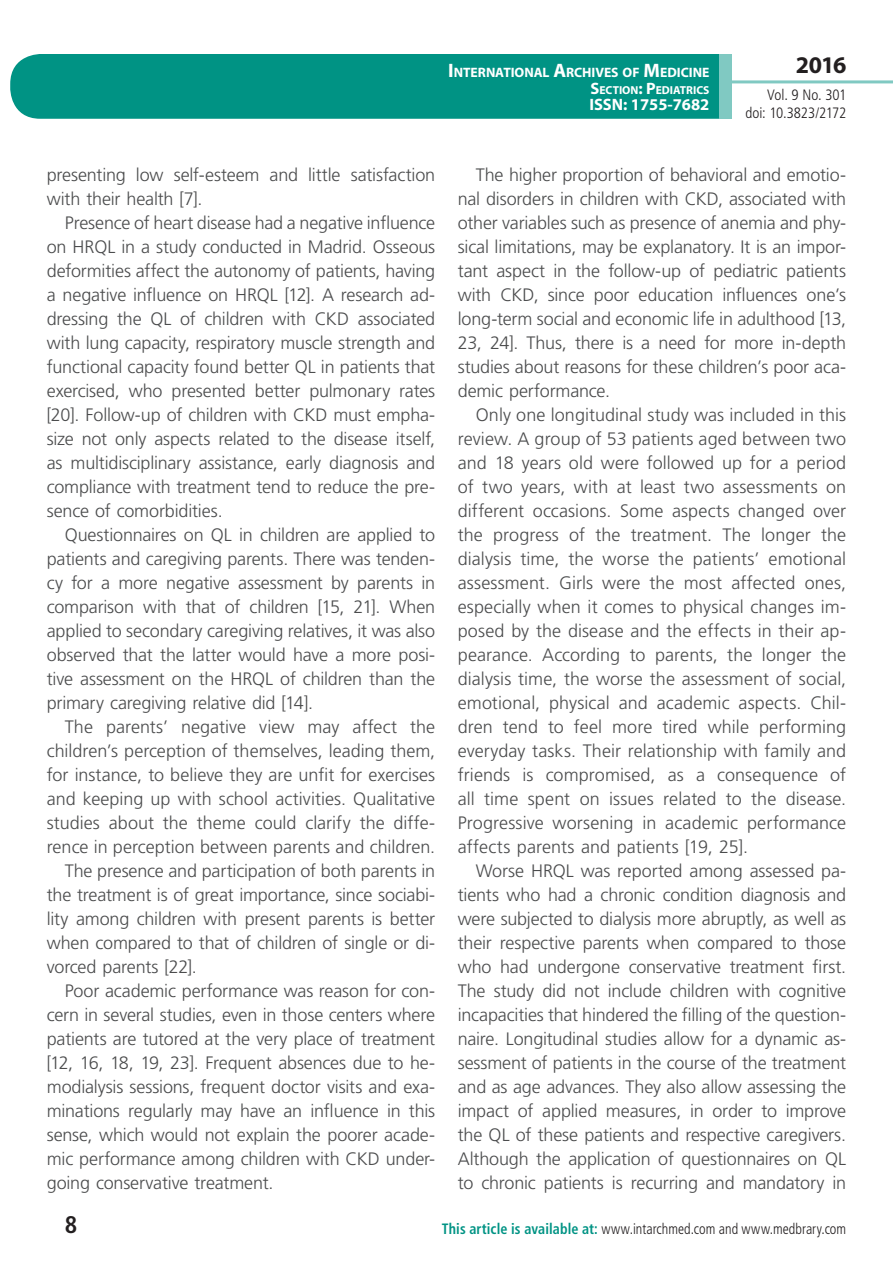
<style>
.page{position:relative;width:893px;height:1263px;background:#fff}
.page>*{position:absolute;margin:0;border:0;box-sizing:border-box;transform-origin:0 0}
.t1{font:700 24px "Myriad Pro";color:#231f20}
.t2{font:700 condensed 24px "Frutiger LT Std";color:#231f20}
.t3{font:300 18px/24px "Frutiger LT Std";letter-spacing:-.01em;color:#4b4c4d;text-align:justify}
.t4{font:700 16.5px "Myriad Pro";color:#fff}
.t5{font:300 condensed 15px "Frutiger LT Std";color:#231f20;scale:.94 1}
.t6{font:300 condensed 15px/18px "Frutiger LT Std";color:#231f20;text-align:right}
.t7{font:700 13.65px "Myriad Pro";letter-spacing:-.005em;color:#fff}
.t8{font:700 11.55px "Myriad Pro";color:#fff}
.s1{font-size:19.5px}
.s2{font-size:16.5px}
.s3{font-weight:700;color:#009384}
</style>
<div class="page">
<div style="left:10px;top:54px;width:775px;height:65px;background:#009384;border-radius:30px"></div>
<div style="left:732px;top:0;width:161px;height:157px;background:#fff"></div>
<hr style="left:730px;top:80px;width:163px;height:3px;background:#80c9c2">
<div style="left:719px;top:54px;width:13px;height:65px;background:#80c9c2"></div>
<p class="t7" style="left:448px;top:64px;width:263px"><span class="s1">I</span>NTERNATIONAL <span class="s1">A</span>RCHIVES OF <span class="s1">M</span>EDICINE</p>
<p class="t8" style="left:591px;top:82px;width:120px"><span class="s2">S</span>ECTION<span class="s2">: P</span>EDIATRICS</p>
<p class="t4" style="left:589px;top:94px;width:122px">ISSN: 1755-7682</p>
<h1 class="t1" style="left:796px;top:49px;width:52px">2016</h1>
<p class="t6" style="left:745px;top:86px;width:102px">Vol. 9 No. 301 doi: 10.3823/2172</p>
<p class="t3" style="left:47px;top:163px;width:390px">presenting low self-esteem and little satisfaction with their health [7].</p>
<p class="t3" style="left:47px;top:211px;width:390px;text-indent:18px">Presence of heart disease had a negative influence on HRQL in a study conducted in Madrid. Osseous deformities affect the autonomy of patients, having a negative influence on HRQL [12]. A research ad&shy;dressing the QL of children with CKD associated with lung capacity, respiratory muscle strength and functional capacity found better QL in patients that exercised, who presented better pulmonary rates [20]. Follow-up of children with CKD must empha&shy;size not only aspects related to the disease itself, as multidisciplinary assistance, early diagnosis and compliance with treatment tend to reduce the pre&shy;sence of comorbidities.</p>
<p class="t3" style="left:47px;top:523px;width:390px;text-indent:18px">Questionnaires on QL in children are applied to patients and caregiving parents. There was tenden&shy;cy for a more negative assessment by parents in comparison with that of children [15, 21]. When applied to secondary caregiving relatives, it was also observed that the latter would have a more posi&shy;tive assessment on the HRQL of children than the primary caregiving relative did [14].</p>
<p class="t3" style="left:65px;top:715px;width:372px">The parents’ negative view may affect the</p>
<p class="t3" style="left:47px;top:739px;width:390px">children’s perception of themselves, leading them,</p>
<p class="t3" style="left:47px;top:763px;width:390px">for instance, to believe they are unfit for exercises</p>
<p class="t3" style="left:47px;top:787px;width:390px">and keeping up with school activities. Qualitative</p>
<p class="t3" style="left:47px;top:811px;width:390px">studies about the theme could clarify the diffe-</p>
<p class="t3" style="left:47px;top:835px;width:390px">rence in perception between parents and children.</p>
<p class="t3" style="left:65px;top:859px;width:372px">The presence and participation of both parents in</p>
<p class="t3" style="left:47px;top:883px;width:390px">the treatment is of great importance, since sociabi-</p>
<p class="t3" style="left:47px;top:907px;width:390px">lity among children with present parents is better</p>
<p class="t3" style="left:47px;top:931px;width:390px">when compared to that of children of single or di-</p>
<p class="t3" style="left:47px;top:955px;width:152px">vorced parents [22].</p>
<p class="t3" style="left:65px;top:979px;width:372px">Poor academic performance was reason for con-</p>
<p class="t3" style="left:47px;top:1003px;width:390px">cern in several studies, even in those centers where</p>
<p class="t3" style="left:47px;top:1027px;width:390px">patients are tutored at the very place of treatment</p>
<p class="t3" style="left:47px;top:1051px;width:390px">[12, 16, 18, 19, 23]. Frequent absences due to he-</p>
<p class="t3" style="left:47px;top:1075px;width:390px">modialysis sessions, frequent doctor visits and exa-</p>
<p class="t3" style="left:47px;top:1099px;width:390px">minations regularly may have an influence in this</p>
<p class="t3" style="left:47px;top:1123px;width:390px">sense, which would not explain the poorer acade-</p>
<p class="t3" style="left:47px;top:1147px;width:390px">mic performance among children with CKD under-</p>
<p class="t3" style="left:47px;top:1171px;width:228px">going conservative treatment.</p>
<p class="t3" style="left:458px;top:163px;width:390px;text-indent:18px">The higher proportion of behavioral and emotio&shy;nal disorders in children with CKD, associated with other variables such as presence of anemia and phy&shy;sical limitations, may be explanatory. It is an impor&shy;tant aspect in the follow-up of pediatric patients with CKD, since poor education influences one’s long-term social and economic life in adulthood [13, 23, 24]. Thus, there is a need for more in-depth studies about reasons for these children’s poor aca&shy;demic performance.</p>
<p class="t3" style="left:458px;top:403px;width:390px;text-indent:18px">Only one longitudinal study was included in this review. A group of 53 patients aged between two and 18 years old were followed up for a period of two years, with at least two assessments on different occasions. Some aspects changed over the progress of the treatment. The longer the dialysis time, the worse the patients’ emotional assessment. Girls were the most affected ones, especially when it comes to physical changes im&shy;posed by the disease and the effects in their ap&shy;pearance. According to parents, the longer the dialysis time, the worse the assessment of social, emotional, physical and academic aspects. Chil&shy;dren tend to feel more tired while performing everyday tasks. Their relationship with family and friends is compromised, as a consequence of all time spent on issues related to the disease.<br>Progressive worsening in academic performance affects parents and patients [19, 25].</p>
<p class="t3" style="left:458px;top:859px;width:390px;text-indent:18px">Worse HRQL was reported among assessed pa&shy;tients who had a chronic condition diagnosis and were subjected to dialysis more abruptly, as well as their respective parents when compared to those who had undergone conservative treatment first.<br>The study did not include children with cognitive incapacities that hindered the filling of the question&shy;naire. Longitudinal studies allow for a dynamic as&shy;sessment of patients in the course of the treatment and as age advances. They also allow assessing the impact of applied measures, in order to improve the QL of these patients and respective caregivers.<br>Although the application of questionnaires on QL to chronic patients is recurring and mandatory in</p>
<h1 class="t2" style="left:65px;top:1210px;width:14px">8</h1>
<p class="t5" style="left:442px;top:1220px;width:432px"><span class="s3">This article is available at:</span> www.intarchmed.com and www.medbrary.com</p>
</div>
